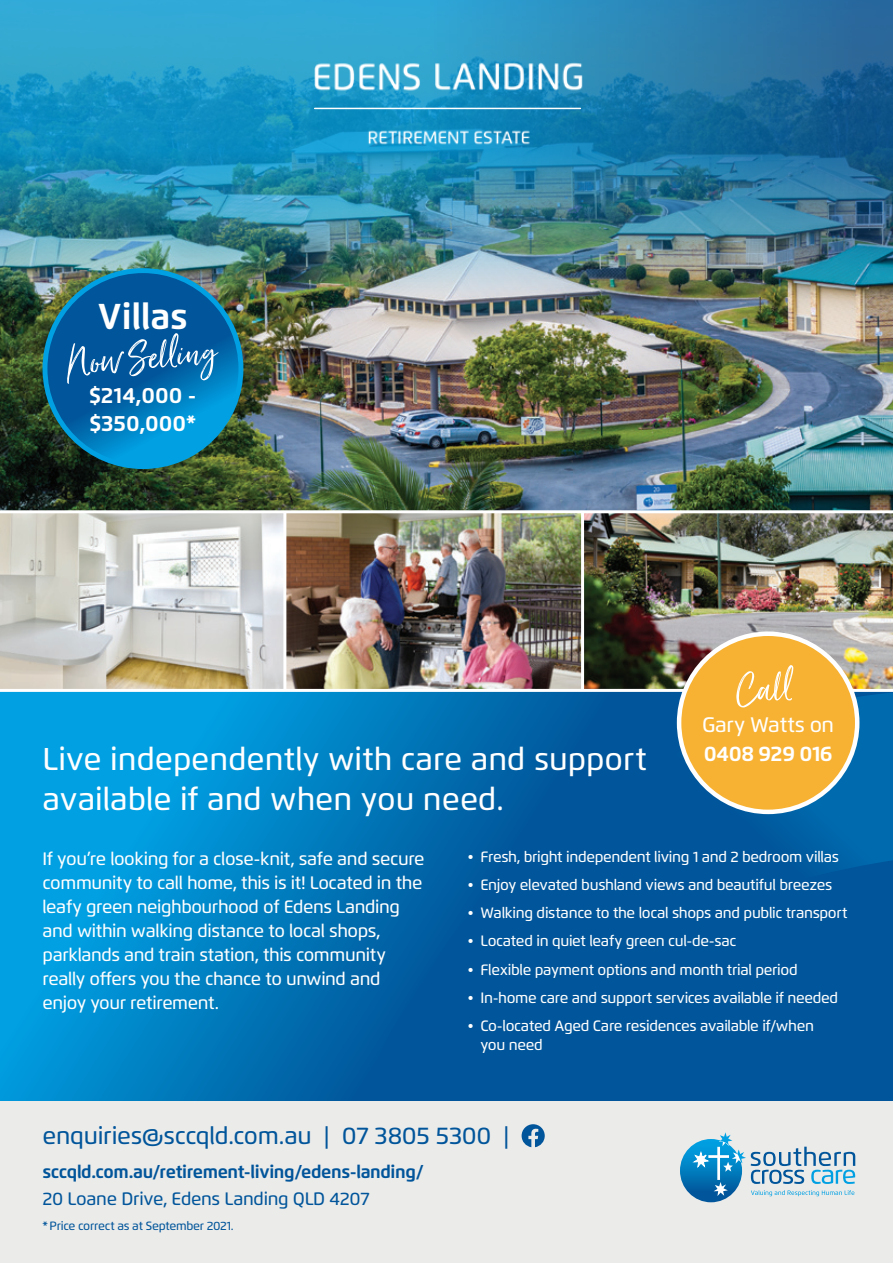
<style>
.page{position:relative;width:893px;height:1263px;background:#fff}
.page>*{position:absolute;margin:0;border:0;box-sizing:border-box;transform-origin:0 0}
.t1{font:49.5px "Just Lovely";color:#fff}
.t2{font:47.85px "Just Lovely";color:#fff}
.t3{font:700 36px "Flexo";color:#fff}
.t4{font:500 31.5px/40.5px "Flexo";color:#fff}
.t5{font:500 24px "Flexo";letter-spacing:-.01em;color:#01559a}
.t6{font:700 21.9px/27.9px "Flexo";color:#fff}
.t7{font:500 21px "Flexo";letter-spacing:-.015em;color:#fff}
.t8{font:700 21px "Flexo";letter-spacing:-.015em;color:#fff}
.t9{font:500 18px/24px "Flexo";letter-spacing:-.02em;color:#fff}
.t10{font:700 18px "Flexo";letter-spacing:-.02em;color:#01559a}
.t11{font:500 18px "Flexo";letter-spacing:-.02em;color:#01559a}
.t12{font:500 15px/19.5px "Flexo";letter-spacing:-.02em;color:#fff}
.t13{font:500 12px "Flexo";letter-spacing:-.02em;color:#01559a}
</style>
<div class="page">
<svg style="left:0;top:692px;width:321px;height:409px;background:#008ed1"></svg>
<svg style="left:321px;top:692px;width:572px;height:409px;background:#015ca0"></svg>
<div style="left:0;top:1101px;width:893px;height:162px;background:#ebebea"></div>
<svg style="left:0;top:513px;width:283px;height:176px;background:#d0cfc8"></svg>
<img style="left:286px;top:513px;width:295px;height:176px">
<img style="left:584px;top:513px;width:309px;height:176px">
<img style="left:0;top:0;width:893px;height:510px">
<svg style="left:680px;top:1132px;width:175px;height:70px"></svg>
<svg style="left:45px;top:271px;width:196px;height:196px;background:#0069ad"></svg>
<div style="left:43px;top:268px;width:200px;height:201px;border:5px solid #00a0e2;border-radius:50%"></div>
<div style="left:679px;top:634px;width:178px;height:178px;background:#f7b234;border-radius:50%"></div>
<div style="left:677px;top:631px;width:182px;height:183px;border:4px solid #fff;border-radius:50%"></div>
<img style="left:273px;top:34px;width:347px;height:60px">
<img style="left:256px;top:125px;width:381px;height:40px">
<hr style="left:315px;top:108px;width:265px;height:1px;background:#fff">
<svg style="left:522px;top:1124px;width:23px;height:23px"></svg>
<h3 class="t3" style="left:98px;top:295px;width:91px">Villas</h3>
<h2 class="t2" style="left:64px;top:335px;width:152px;rotate:-5deg">Now Selling</h2>
<h3 class="t6" style="left:89px;top:381px;width:109px">$214,000 - $350,000*</h3>
<h3 class="t4" style="left:43px;top:738px;width:606px">Live independently with care and support available if and when you need.</h3>
<h1 class="t1" style="left:732px;top:662px;width:90px;rotate:-5deg">Call</h1>
<h3 class="t7" style="left:702px;top:712px;width:134px">Gary Watts on</h3>
<h3 class="t8" style="left:704px;top:741px;width:130px">0408 929 016</h3>
<p class="t9" style="left:43px;top:846px;width:384px">If you’re looking for a close-knit, safe and secure community to call home, this is it! Located in the leafy green neighbourhood of Edens Landing and within walking distance to local shops, parklands and train station, this community really offers you the chance to unwind and enjoy your retirement.</p>
<p class="t12" style="left:468px;top:847px;width:373px">• Fresh, bright independent living 1 and 2 bedroom villas</p>
<p class="t12" style="left:468px;top:875px;width:366px">• Enjoy elevated bushland views and beautiful breezes</p>
<p class="t12" style="left:468px;top:903px;width:381px">• Walking distance to the local shops and public transport</p>
<p class="t12" style="left:468px;top:931px;width:270px">• Located in quiet leafy green cul-de-sac</p>
<p class="t12" style="left:468px;top:959px;width:332px">• Flexible payment options and month trial period</p>
<p class="t12" style="left:468px;top:987px;width:372px">• In-home care and support services available if needed</p>
<p class="t12" style="left:480px;top:1015px;width:335px;text-indent:-13px">• Co-located Aged Care residences available if/when you need</p>
<h3 class="t5" style="left:43px;top:1120px;width:468px">enquiries@sccqld.com.au | 07 3805 5300 |</h3>
<p class="t10" style="left:43px;top:1160px;width:383px">sccqld.com.au/retirement-living/edens-landing/</p>
<p class="t11" style="left:43px;top:1187px;width:328px">20 Loane Drive, Edens Landing QLD 4207</p>
<p class="t13" style="left:43px;top:1218px;width:193px">* Price correct as at September 2021.</p>
</div>
